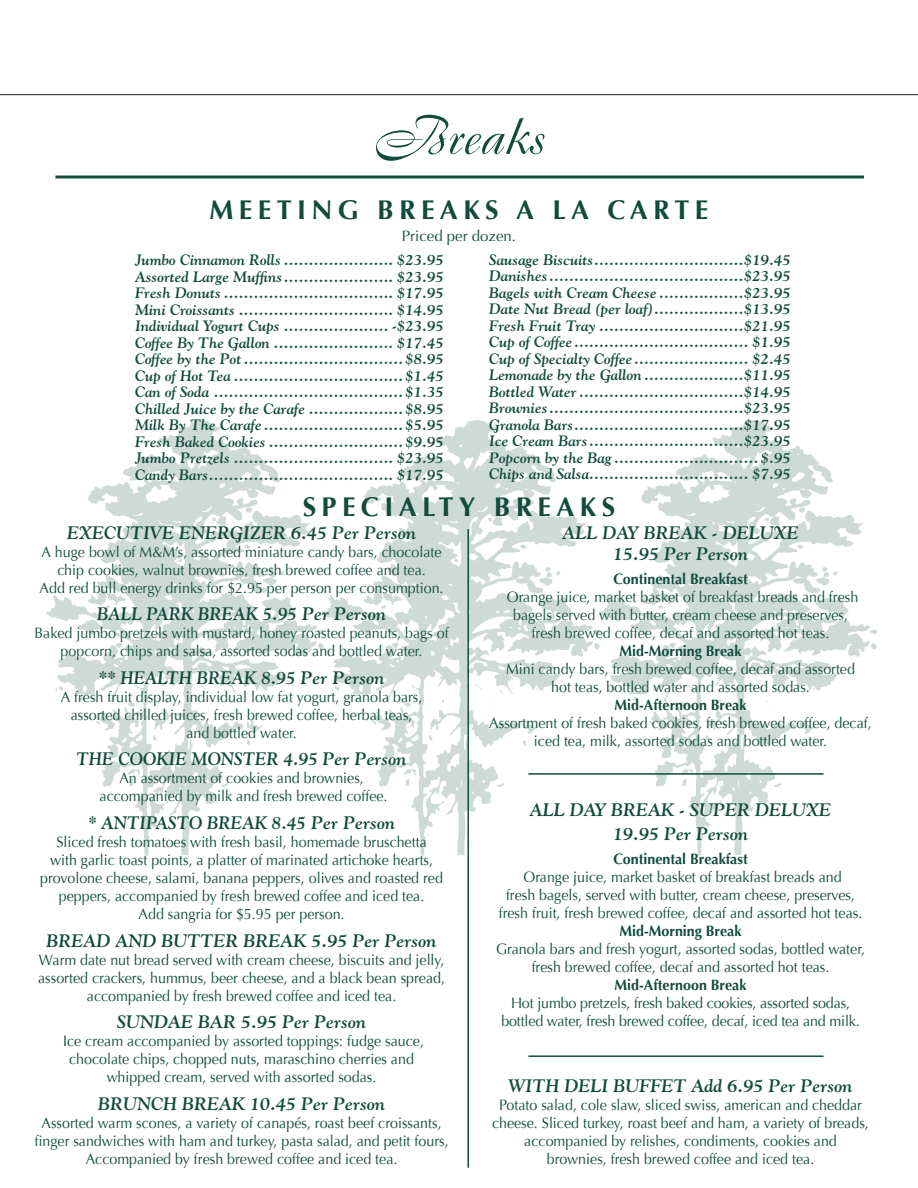
<style>
.page{position:relative;width:918px;height:1188px;background:#fff}
.page>*{position:absolute;margin:0;border:0;box-sizing:border-box;transform-origin:0 0}
.t1{font:54px "Boulevard";color:#104b3c}
.t2{font:700 27px "Optima";letter-spacing:.2em;color:#104b3c}
.t3{font:italic 700 18px/21.6px "Goudy Std";color:#104b3c;text-align:center}
.t4{font:italic 700 18px "Goudy Std";color:#104b3c;scale:.95 1}
.t5{font:15px/18px "Optima";color:#104b3c;text-align:center;scale:.95 1}
.t6{font:italic 700 15px/16.5px "Goudy Std";color:#104b3c;text-align:justify}
.t7{font:700 15px "Optima";color:#104b3c;scale:.95 1}
.t8{font:15px "Optima";color:#104b3c}
</style>
<div class="page">
<img style="left:47px;top:420px;width:275px;height:435px">
<img style="left:322px;top:420px;width:555px;height:435px">
<hr style="left:56px;top:176px;width:808px;height:2px;background:#104b3c">
<hr style="left:467px;top:529px;width:2px;height:639px;background:#104b3c">
<hr style="left:528px;top:773px;width:295px;height:2px;background:#104b3c">
<hr style="left:528px;top:1055px;width:295px;height:2px;background:#104b3c">
<hr style="left:0;top:94px;width:918px;height:1px;background:#231f20">
<h1 class="t1" style="left:373px;top:101px;width:172px">Breaks</h1>
<h2 class="t2" style="left:210px;top:195px;width:500px">MEETING BREAKS A LA CARTE</h2>
<p class="t8" style="left:402px;top:227px;width:116px">Priced per dozen.</p>
<p class="t6" style="left:135px;top:251px;width:311px">Jumbo Cinnamon Rolls ...................... $23.95<br>Assorted Large Muffins...................... $23.95<br>Fresh Donuts .................................. $17.95<br>Mini Croissants ............................... $14.95<br>Individual Yogurt Cups ..................... -$23.95<br>Coffee By The Gallon ........................ $17.45<br>Coffee by the Pot................................$8.95<br>Cup of Hot Tea ..................................$1.45<br>Can of Soda ......................................$1.35<br>Chilled Juice by the Carafe ...................$8.95<br>Milk By The Carafe ............................$5.95<br>Fresh Baked Cookies ...........................$9.95<br>Jumbo Pretzels ................................ $23.95<br>Candy Bars..................................... $17.95</p>
<h2 class="t2" style="left:303px;top:492px;width:39px">Specialt</h2>
<h2 class="t2" style="left:459px;top:492px;width:77px">y Breaks</h2>
<p class="t6" style="left:489px;top:251px;width:303px">Sausage Biscuits..............................$19.45<br>Danishes.......................................$23.95<br>Bagels with Cream Cheese .................$23.95<br>Date Nut Bread (per loaf)..................$13.95<br>Fresh Fruit Tray .............................$21.95<br>Cup of Coffee................................... $1.95<br>Cup of Specialty Coffee....................... $2.45<br>Lemonade by the Gallon ....................$11.95<br>Bottled Water .................................$14.95<br>Brownies.......................................$23.95<br>Granola Bars..................................$17.95<br>Ice Cream Bars...............................$23.95<br>Popcorn by the Bag .............................$.95<br>Chips and Salsa................................ $7.95</p>
<p class="t3" style="left:67px;top:521px;width:351px">Executive Energizer 6.45 Per Person</p>
<p class="t5" style="left:40px;top:543px;width:427px">A huge bowl of M&amp;M’s, assorted miniature candy bars, chocolate chip cookies, walnut brownies, fresh brewed coffee and tea.<br>Add red bull energy drinks for $2.95 per person per consumption.</p>
<p class="t4" style="left:97px;top:603px;width:306px">Ball Park Break 5.95 Per Person</p>
<p class="t5" style="left:35px;top:624px;width:438px">Baked jumbo pretzels with mustard, honey roasted peanuts, bags of popcorn, chips and salsa, assorted sodas and bottled water.</p>
<p class="t4" style="left:99px;top:666px;width:303px">** Health Break 8.95 Per Person</p>
<p class="t5" style="left:61px;top:688px;width:382px">A fresh fruit display, individual low fat yogurt, granola bars, assorted chilled juices, fresh brewed coffee, herbal teas, and bottled water.</p>
<p class="t4" style="left:77px;top:748px;width:349px">The Cookie Monster 4.95 Per Person</p>
<p class="t5" style="left:100px;top:769px;width:305px">An assortment of cookies and brownies, accompanied by milk and fresh brewed coffee.</p>
<p class="t4" style="left:88px;top:812px;width:325px">* Antipasto Break 8.45 Per Person</p>
<p class="t5" style="left:40px;top:833px;width:425px">Sliced fresh tomatoes with fresh basil, homemade bruschetta<br>with garlic toast points, a platter of marinated artichoke hearts, provolone cheese, salami, banana peppers, olives and roasted red peppers, accompanied by fresh brewed coffee and iced tea.<br>Add sangria for $5.95 per person.</p>
<p class="t3" style="left:47px;top:929px;width:392px">Bread and Butter Break 5.95 Per Person</p>
<p class="t5" style="left:38px;top:951px;width:430px">Warm date nut bread served with cream cheese, biscuits and jelly, assorted crackers, hummus, beer cheese, and a black bean spread, accompanied by fresh brewed coffee and iced tea.</p>
<p class="t3" style="left:117px;top:1011px;width:251px">Sundae Bar 5.95 Per Person</p>
<p class="t5" style="left:63px;top:1032px;width:381px">Ice cream accompanied by assorted toppings: fudge sauce, chocolate chips, chopped nuts, maraschino cherries and whipped cream, served with assorted sodas.</p>
<p class="t3" style="left:98px;top:1092px;width:289px">Brunch Break 10.45 Per Person</p>
<p class="t5" style="left:35px;top:1114px;width:437px">Assorted warm scones, a variety of canapés, roast beef croissants, finger sandwiches with ham and turkey, pasta salad, and petit fours,<br>Accompanied by fresh brewed coffee and iced tea.</p>
<p class="t3" style="left:562px;top:521px;width:234px">All Day Break - De luxe<br>15.95 Per Person</p>
<p class="t7" style="left:613px;top:570px;width:143px">Continental Breakfast</p>
<p class="t5" style="left:507px;top:588px;width:371px">Orange juice, market basket of breakfast breads and fresh bagels served with butter, cream cheese and preserves, fresh brewed coffee, decaf and assorted hot teas.</p>
<p class="t7" style="left:620px;top:642px;width:130px">Mid-Morning Break</p>
<p class="t5" style="left:506px;top:660px;width:369px">Mini candy bars, fresh brewed coffee, decaf and assorted hot teas, bottled water and assorted sodas.</p>
<p class="t7" style="left:615px;top:696px;width:140px">Mid-Afternoon Break</p>
<p class="t5" style="left:489px;top:714px;width:404px">Assortment of fresh baked cookies, fresh brewed coffee, decaf, iced tea, milk, assorted sodas and bottled water.</p>
<p class="t3" style="left:530px;top:797px;width:299px;line-height:24px">All Day Break - SUPER Deluxe<br>19.95 Per Person</p>
<p class="t7" style="left:613px;top:850px;width:143px">Continental Breakfast</p>
<p class="t5" style="left:499px;top:868px;width:384px">Orange juice, market basket of breakfast breads and<br>fresh bagels, served with butter, cream cheese, preserves, fresh fruit, fresh brewed coffee, decaf and assorted hot teas.</p>
<p class="t7" style="left:620px;top:922px;width:130px">Mid-Morning Break</p>
<p class="t5" style="left:496px;top:940px;width:390px">Granola bars and fresh yogurt, assorted sodas, bottled water, fresh brewed coffee, decaf and assorted hot teas.</p>
<p class="t7" style="left:615px;top:976px;width:140px">Mid-Afternoon Break</p>
<p class="t5" style="left:501px;top:994px;width:379px">Hot jumbo pretzels, fresh baked cookies, assorted sodas, bottled water, fresh brewed coffee, decaf, iced tea and milk.</p>
<p class="t3" style="left:509px;top:1074px;width:144px">With Deli Buffe</p>
<p class="t3" style="left:674px;top:1074px;width:181px">t Add 6.95 Per Person</p>
<p class="t5" style="left:492px;top:1096px;width:398px">Potato salad, cole slaw, sliced swiss, american and cheddar cheese. Sliced turkey, roast beef and ham, a variety of breads, accompanied by relishes, condiments, cookies and<br>brownies, fresh brewed coffee and iced tea.</p>
</div>
